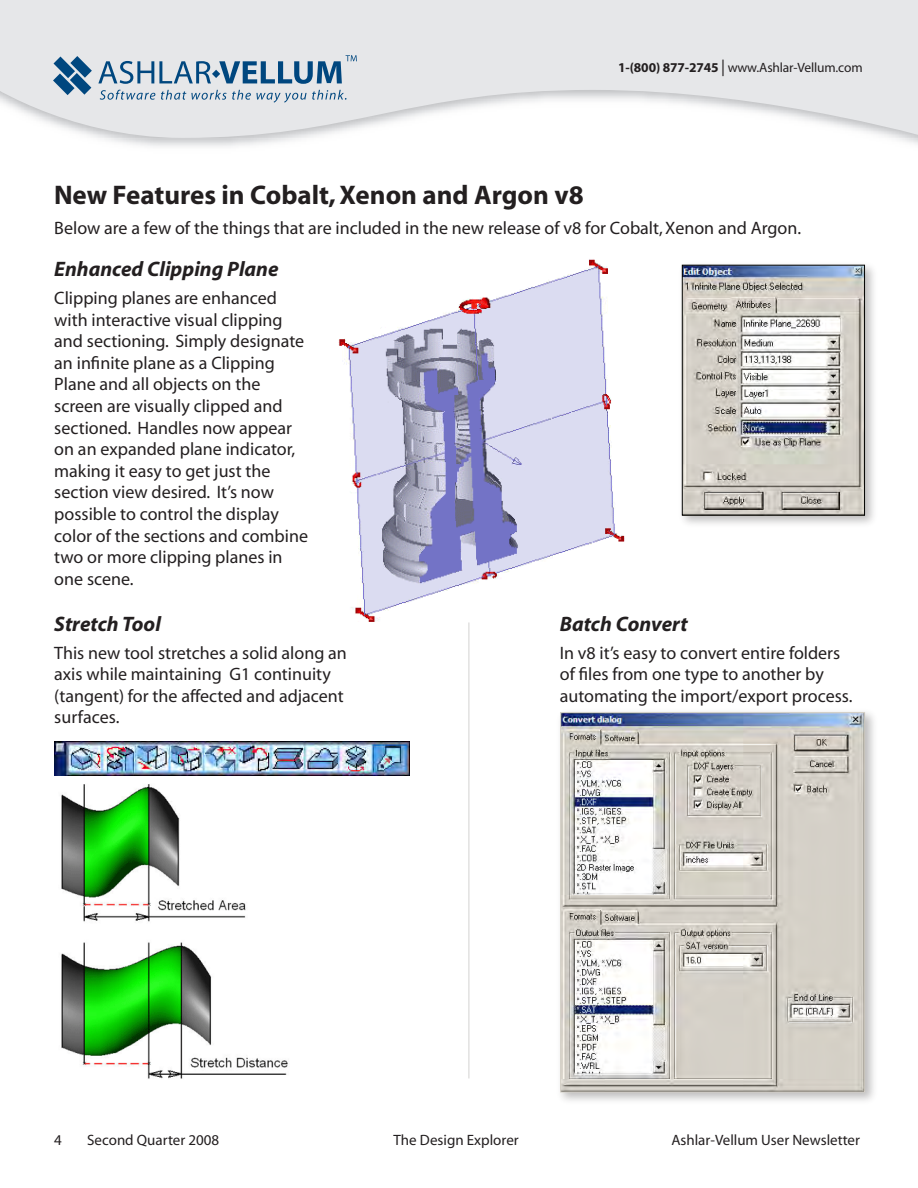
<style>
.page{position:relative;width:918px;height:1188px;background:#fff}
.page>*{position:absolute;margin:0;border:0;box-sizing:border-box;transform-origin:0 0}
.t1{font:700 27px "Myriad";color:#231f20}
.t2{font:italic 700 21px "Myriad";color:#231f20}
.t3{font:21px "Myriad";letter-spacing:-.02em;color:#231f20}
.t4{font:18px/21.6px "Myriad";color:#231f20}
.t5{font:15px "Myriad";color:#231f20}
.t6{font:13.5px "Myriad";letter-spacing:-.01em;color:#231f20}
.s1{font-weight:700}
.s2{font-size:16.5px}
</style>
<div class="page">
<svg style="left:0;top:0;width:918px;height:143px;fill:#e6e7e9"></svg>
<svg style="left:100px;top:90px;width:55px;height:10px"></svg>
<svg style="left:161px;top:90px;width:186px;height:13px;background:#c0ccd7"></svg>
<svg style="left:53px;top:56px;width:39px;height:39px;background:#6a91b0"></svg>
<svg style="left:98px;top:55px;width:259px;height:29px;background:#a1b7c9"></svg>
<img style="left:338px;top:259px;width:287px;height:379px">
<div style="left:556px;top:708px;width:323px;height:399px;background:#231f20;opacity:.3"></div>
<img style="left:562px;top:714px;width:301px;height:376px">
<div style="left:560px;top:712px;width:305px;height:380px;border:1px solid #d4d0c7"></div>
<img style="left:54px;top:775px;width:237px;height:304px">
<img style="left:54px;top:742px;width:356px;height:33px">
<div style="left:677px;top:260px;width:201px;height:270px;background:#231f20;opacity:.3"></div>
<img style="left:684px;top:267px;width:179px;height:246px">
<div style="left:682px;top:265px;width:183px;height:250px;border:1px solid #040503"></div>
<hr style="left:469px;top:622px;width:1px;height:456px;background:#d3d2d1">
<p class="t6" style="left:618px;top:61px;width:246px"><span class="s1">1-(800) 877-2745</span> <span class="s2">|</span> www.Ashlar-Vellum.com</p>
<p class="t1" style="left:54px;top:181px;width:531px">New Features in Cobalt, Xenon and Argon v8</p>
<p class="t4" style="left:54px;top:218px;width:748px">Below are a few of the things that are included in the new release of v8 for Cobalt, Xenon and Argon.</p>
<p class="t2" style="left:54px;top:259px;width:226px">Enhanced Clipping Plane</p>
<p class="t4" style="left:54px;top:288px;width:255px">Clipping planes are enhanced with interactive visual clipping and sectioning. Simply designate an infinite plane as a Clipping<br>Plane and all objects on the screen are visually clipped and sectioned. Handles now appear on an expanded plane indicator, making it easy to get just the section view desired. It’s now possible to control the display color of the sections and combine two or more clipping planes in one scene.</p>
<p class="t2" style="left:54px;top:613px;width:108px">Stretch Tool</p>
<p class="t4" style="left:54px;top:643px;width:294px">This new tool stretches a solid along an axis while maintaining G1 continuity (tangent) for the affected and adjacent surfaces.</p>
<p class="t2" style="left:560px;top:613px;width:130px">Batch Convert</p>
<p class="t4" style="left:560px;top:643px;width:294px">In v8 it’s easy to convert entire folders of files from one type to another by automating the import/export process.</p>
<p class="t3" style="left:119px;top:1124px;width:170px">Powered by <span class="s1">Vellum</span></p>
<p class="t5" style="left:54px;top:1133px;width:9px">4</p>
<p class="t5" style="left:87px;top:1133px;width:134px">Second Quarter 2008</p>
<p class="t5" style="left:394px;top:1133px;width:127px">The Design Explorer</p>
<p class="t5" style="left:671px;top:1133px;width:190px">Ashlar-Vellum User Newsletter</p>
</div>
